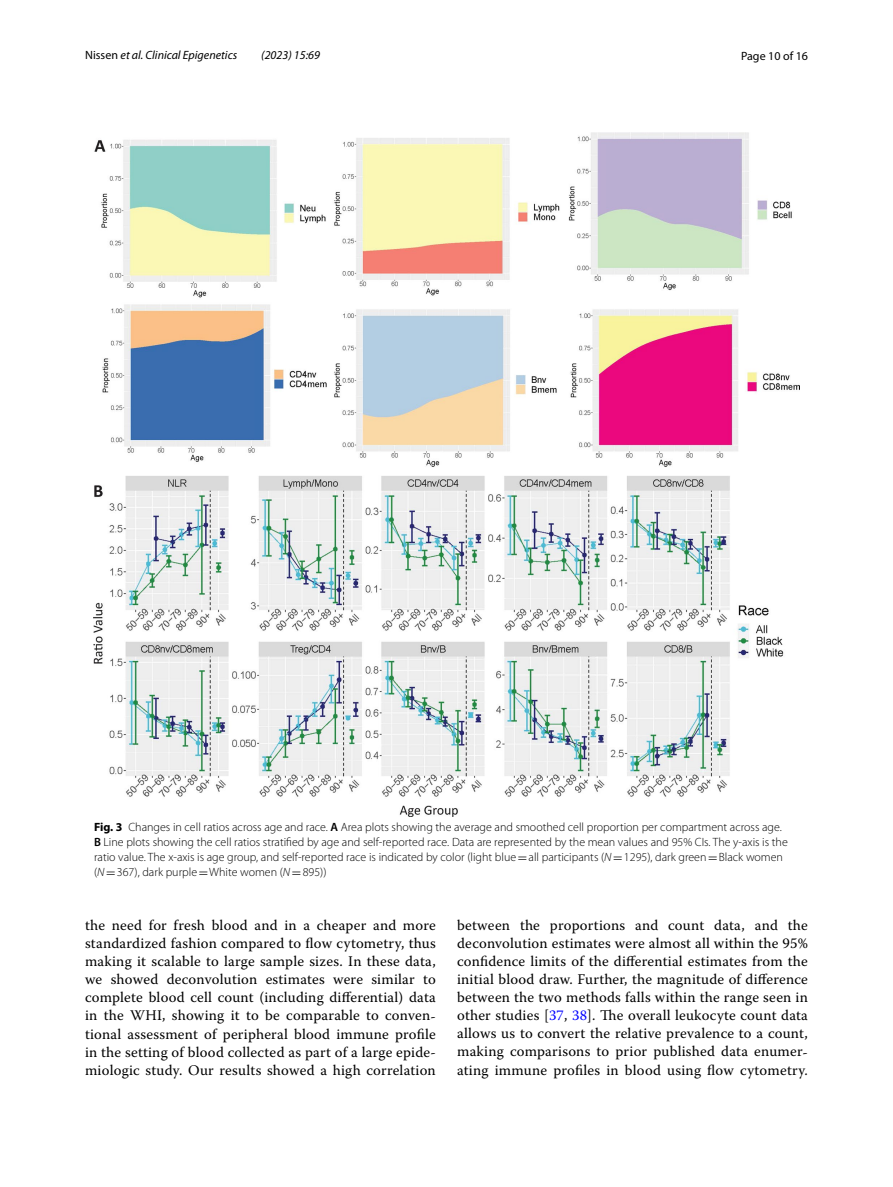
<style>
.page{position:relative;width:893px;height:1187px;background:#fff}
.page>*{position:absolute;margin:0;border:0;box-sizing:border-box;transform-origin:0 0}
.t1{font:14.7px/18px "Warnock Pro";letter-spacing:.015em;color:#000;text-align:justify}
.t2{font:300 12px/15px "Myriad Pro";color:#000}
.t3{font:italic 12px "Myriad Pro";color:#000}
.t4{font:12px "Myriad Pro";color:#000}
.s1{font-style:normal}
.s2{font-weight:700}
.s3{font-weight:600}
.s4{font-family:"MTSY";font-weight:400}
.s5{font-style:italic}
.s6{color:#00f}
</style>
<div class="page">
<img style="left:94px;top:133px;width:705px;height:683px">
<p class="t3" style="left:85px;top:48px;width:154px"><span class="s1">Nissen</span> et al. Clinical Epigenetics</p>
<p class="t3" style="left:261px;top:48px;width:60px">(2023) 15:69</p>
<p class="t4" style="left:741px;top:48px;width:68px">Page 10 of 16</p>
<p class="t2" style="left:94px;top:820px;width:695px"><span class="s2">Fig. 3</span> Changes in cell ratios across age and race. <span class="s3">A</span> Area plots showing the average and smoothed cell proportion per compartment across age.<br><span class="s3">B</span> Line plots showing the cell ratios stratified by age and self-reported race. Data are represented by the mean values and 95% CIs. The y-axis is the ratio value. The x-axis is age group, and self-reported race is indicated by color (light blue<span class="s4">=</span>all participants (<span class="s5">N</span><span class="s4">=</span>1295), dark green<span class="s4">=</span>Black women (<span class="s5">N</span><span class="s4">=</span>367), dark purple<span class="s4">=</span>White women (<span class="s5">N</span><span class="s4">=</span>895))</p>
<p class="t1" style="left:85px;top:916px;width:352px">the need for fresh blood and in a cheaper and more standardized fashion compared to flow cytometry, thus making it scalable to large sample sizes. In these data, we showed deconvolution estimates were similar to complete blood cell count (including differential) data in the WHI, showing it to be comparable to conven&shy;tional assessment of peripheral blood immune profile in the setting of blood collected as part of a large epide&shy;miologic study. Our results showed a high correlation</p>
<p class="t1" style="left:457px;top:916px;width:352px">between the proportions and count data, and the deconvolution estimates were almost all within the 95% confidence limits of the differential estimates from the initial blood draw. Further, the magnitude of difference between the two methods falls within the range seen in other studies [<span class="s6">37</span>, <span class="s6">38</span>]. The overall leukocyte count data allows us to convert the relative prevalence to a count, making comparisons to prior published data enumer&shy;ating immune profiles in blood using flow cytometry.</p>
</div>
